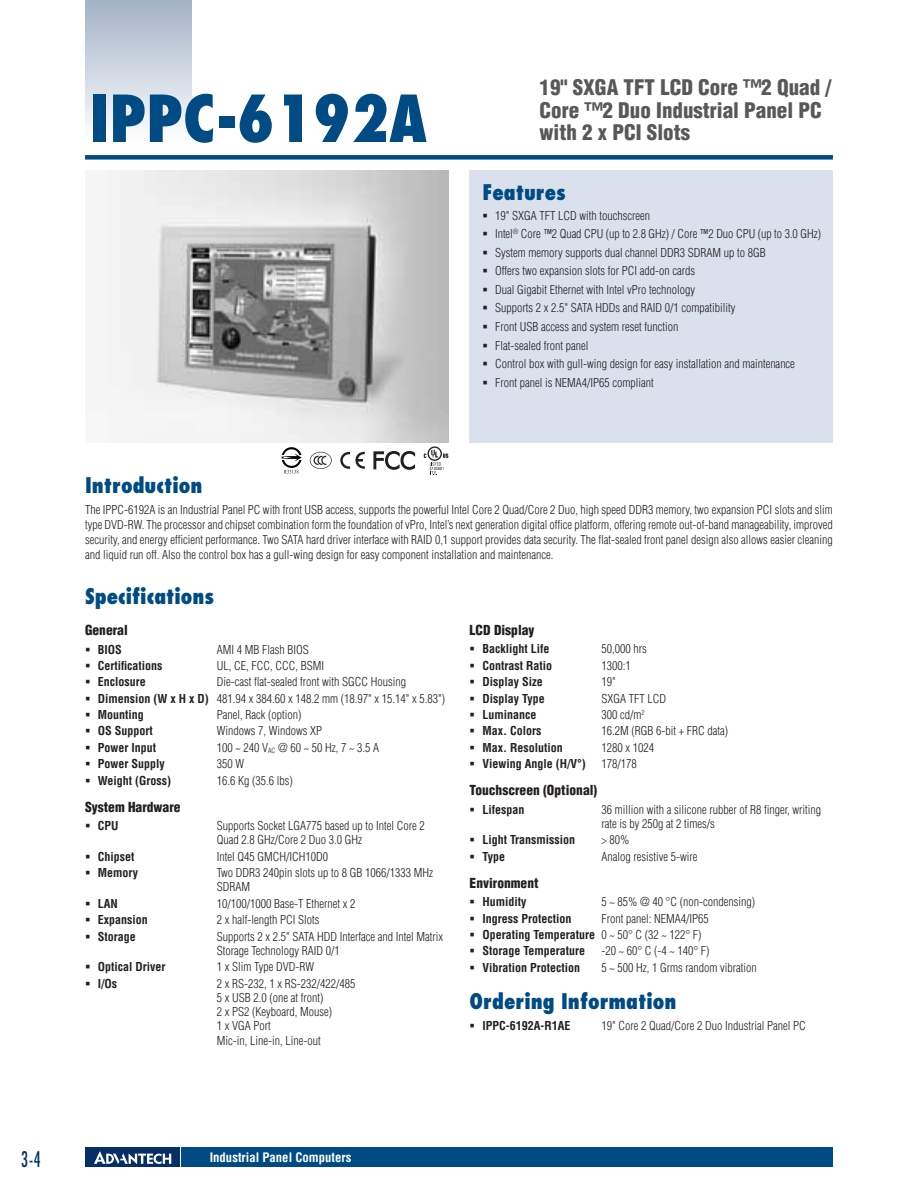
<style>
.page{position:relative;width:918px;height:1188px;background:#fff}
.page>*{position:absolute;margin:0;border:0;box-sizing:border-box;transform-origin:0 0}
.DS_Model_Name_1P{font:800 condensed 63px "Futura";color:#004b84}
.DS_Headline-1P{font:900 condensed 21px/22.5px "Helvetica";color:#57585a}
.DS_Paragraph_Header{font:800 condensed 21px "Futura";color:#004b84}
.t1{font:condensed 21px "Futura";color:#072f67;scale:.8 1}
.DS_Paragraph_Subhead{font:900 condensed 13.5px "Helvetica";color:#231f20}
.t2{font:700 condensed 12.75px "Helvetica";color:#fff}
.DS_Spec_Data___Title{font:300 condensed 12px/14.2px "Helvetica";color:#231f20}
.DS_Body_Text{font:300 condensed 12px/15px "Helvetica";color:#231f20;text-align:justify}
.DS_Feature{font:300 condensed 12px "Helvetica";color:#231f20}
.DS_Spec_Data___Title-2{font:700 condensed 12px "Helvetica";color:#231f20}
.s1{font-weight:700}
.s2{font-weight:300}
</style>
<div class="page">
<div style="left:85px;top:155px;width:748px;height:5px;background:#004b84"></div>
<div style="left:85px;top:0;width:106px;height:143px;background:linear-gradient(to bottom,#a3b2c7,#fefeff)"></div>
<div style="left:182px;top:1147px;width:651px;height:20px;background:#004b84"></div>
<div style="left:85px;top:1147px;width:95px;height:20px;background:#072f67"></div>
<svg style="left:94px;top:1151px;width:77px;height:13px"></svg>
<div style="left:470px;top:170px;width:363px;height:272px;background:#dae1ed"></div>
<svg style="left:310px;top:452px;width:22px;height:17px"></svg>
<svg style="left:373px;top:451px;width:42px;height:18px"></svg>
<svg style="left:340px;top:452px;width:25px;height:17px"></svg>
<svg style="left:424px;top:446px;width:24px;height:29px"></svg>
<svg style="left:281px;top:447px;width:21px;height:27px"></svg>
<img style="left:108px;top:170px;width:340px;height:272px">
<h2 class="t1" style="left:21px;top:1146px;width:26px">3-4</h2>
<p class="DS_Model_Name_1P" style="left:89px;top:78px;width:340px">IPPC-6192A</p>
<p class="DS_Headline-1P" style="left:540px;top:76px;width:293px">19" SXGA TFT LCD Core ™2 Quad /<br>Core ™2 Duo Industrial Panel PC with 2 x PCI Slots</p>
<p class="DS_Paragraph_Header" style="left:482px;top:178px;width:85px">Features</p>
<p class="DS_Feature" style="left:495px;top:209px;width:156px">19" SXGA TFT LCD with touchscreen</p>
<p class="DS_Feature" style="left:495px;top:227px;width:327px">Intel<sup>®</sup> Core ™2 Quad CPU (up to 2.8 GHz) / Core ™2 Duo CPU (up to 3.0 GHz)</p>
<p class="DS_Feature" style="left:495px;top:246px;width:272px">System memory supports dual channel DDR3 SDRAM up to 8GB</p>
<p class="DS_Feature" style="left:495px;top:264px;width:201px">Offers two expansion slots for PCI add-on cards</p>
<p class="DS_Feature" style="left:495px;top:283px;width:201px">Dual Gigabit Ethernet with Intel vPro technology</p>
<p class="DS_Feature" style="left:495px;top:301px;width:242px">Supports 2 x 2.5" SATA HDDs and RAID 0/1 compatibility</p>
<p class="DS_Feature" style="left:495px;top:320px;width:185px">Front USB access and system reset function</p>
<p class="DS_Feature" style="left:495px;top:338px;width:95px">Flat-sealed front panel</p>
<p class="DS_Feature" style="left:495px;top:357px;width:301px">Control box with gull-wing design for easy installation and maintenance</p>
<p class="DS_Feature" style="left:495px;top:375px;width:160px">Front panel is NEMA4/IP65 compliant</p>
<p class="DS_Paragraph_Header" style="left:85px;top:472px;width:119px">Introduction</p>
<p class="DS_Body_Text" style="left:85px;top:503px;width:749px">The IPPC-6192A is an Industrial Panel PC with front USB access, supports the powerful Intel Core 2 Quad/Core 2 Duo, high speed DDR3 memory, two expansion PCI slots and slim type DVD-RW. The processor and chipset combination form the foundation of vPro, Intel’s next generation digital office platform, offering remote out-of-band manageability, improved security, and energy efficient performance. Two SATA hard driver interface with RAID 0,1 support provides data security. The flat-sealed front panel design also allows easier cleaning and liquid run off. Also the control box has a gull-wing design for easy component installation and maintenance.</p>
<p class="DS_Paragraph_Header" style="left:85px;top:582px;width:131px">Specifications</p>
<p class="DS_Paragraph_Subhead" style="left:85px;top:622px;width:44px">General</p>
<p class="DS_Spec_Data___Title-2" style="left:98px;top:642px;width:26px">BIOS</p>
<p class="DS_Spec_Data___Title" style="left:217px;top:642px;width:93px">AMI 4 MB Flash BIOS</p>
<p class="DS_Spec_Data___Title-2" style="left:98px;top:658px;width:66px">Certifications</p>
<p class="DS_Spec_Data___Title" style="left:217px;top:658px;width:109px">UL, CE, FCC, CCC, BSMI</p>
<p class="DS_Spec_Data___Title-2" style="left:98px;top:675px;width:49px">Enclosure</p>
<p class="DS_Spec_Data___Title" style="left:217px;top:675px;width:191px">Die-cast flat-sealed front with SGCC Housing</p>
<p class="DS_Spec_Data___Title" style="left:98px;top:691px;width:349px"><span class="s1">Dimension (W x H x D)</span> 481.94 x 384.60 x 148.2 mm (18.97" x 15.14" x 5.83")</p>
<p class="DS_Spec_Data___Title-2" style="left:98px;top:707px;width:48px">Mounting</p>
<p class="DS_Spec_Data___Title" style="left:217px;top:707px;width:86px">Panel, Rack (option)</p>
<p class="DS_Spec_Data___Title-2" style="left:98px;top:724px;width:57px">OS Support</p>
<p class="DS_Spec_Data___Title" style="left:217px;top:724px;width:107px">Windows 7, Windows XP</p>
<p class="DS_Spec_Data___Title-2" style="left:98px;top:740px;width:60px">Power Input</p>
<p class="DS_Spec_Data___Title" style="left:217px;top:740px;width:164px">100 ~ 240 V<sub>AC</sub> @ 60 ~ 50 Hz, 7 ~ 3.5 A</p>
<p class="DS_Spec_Data___Title-2" style="left:98px;top:757px;width:69px">Power Supply</p>
<p class="DS_Spec_Data___Title" style="left:217px;top:757px;width:29px">350 W</p>
<p class="DS_Spec_Data___Title-2" style="left:98px;top:773px;width:75px">Weight (Gross)</p>
<p class="DS_Spec_Data___Title" style="left:217px;top:773px;width:77px">16.6 Kg (35.6 lbs)</p>
<p class="DS_Paragraph_Subhead" style="left:85px;top:798px;width:97px">System Hardware</p>
<p class="DS_Spec_Data___Title-2" style="left:98px;top:819px;width:22px">CPU</p>
<p class="DS_Spec_Data___Title" style="left:217px;top:819px;width:209px">Supports Socket LGA775 based up to Intel Core 2<br>Quad 2.8 GHz/Core 2 Duo 3.0 GHz</p>
<p class="DS_Spec_Data___Title-2" style="left:98px;top:849px;width:38px">Chipset</p>
<p class="DS_Spec_Data___Title" style="left:217px;top:849px;width:113px">Intel Q45 GMCH/ICH10D0</p>
<p class="DS_Spec_Data___Title-2" style="left:98px;top:866px;width:42px">Memory</p>
<p class="DS_Spec_Data___Title" style="left:217px;top:866px;width:218px">Two DDR3 240pin slots up to 8 GB 1066/1333 MHz<br>SDRAM</p>
<p class="DS_Spec_Data___Title-2" style="left:98px;top:896px;width:22px">LAN</p>
<p class="DS_Spec_Data___Title" style="left:217px;top:896px;width:140px">10/100/1000 Base-T Ethernet x 2</p>
<p class="DS_Spec_Data___Title-2" style="left:98px;top:913px;width:51px">Expansion</p>
<p class="DS_Spec_Data___Title" style="left:217px;top:913px;width:104px">2 x half-length PCI Slots</p>
<p class="DS_Spec_Data___Title-2" style="left:98px;top:929px;width:40px">Storage</p>
<p class="DS_Spec_Data___Title" style="left:217px;top:929px;width:228px">Supports 2 x 2.5" SATA HDD Interface and Intel Matrix<br>Storage Technology RAID 0/1</p>
<p class="DS_Spec_Data___Title-2" style="left:98px;top:960px;width:69px">Optical Driver</p>
<p class="DS_Spec_Data___Title" style="left:217px;top:960px;width:99px">1 x Slim Type DVD-RW</p>
<p class="DS_Spec_Data___Title-2" style="left:98px;top:976px;width:21px">I/Os</p>
<p class="DS_Spec_Data___Title" style="left:217px;top:976px;width:140px">2 x RS-232, 1 x RS-232/422/485<br>5 x USB 2.0 (one at front)<br>2 x PS2 (Keyboard, Mouse)<br>1 x VGA Port<br>Mic-in, Line-in, Line-out</p>
<p class="DS_Paragraph_Subhead" style="left:470px;top:622px;width:66px">LCD Display</p>
<p class="DS_Spec_Data___Title-2" style="left:482px;top:642px;width:69px">Backlight Life</p>
<p class="DS_Spec_Data___Title" style="left:601px;top:642px;width:47px">50,000 hrs</p>
<p class="DS_Spec_Data___Title-2" style="left:482px;top:658px;width:71px">Contrast Ratio</p>
<p class="DS_Spec_Data___Title" style="left:601px;top:658px;width:31px">1300:1</p>
<p class="DS_Spec_Data___Title-2" style="left:482px;top:675px;width:62px">Display Size</p>
<p class="DS_Spec_Data___Title" style="left:601px;top:675px;width:16px">19"</p>
<p class="DS_Spec_Data___Title-2" style="left:482px;top:691px;width:64px">Display Type</p>
<p class="DS_Spec_Data___Title" style="left:601px;top:691px;width:66px">SXGA TFT LCD</p>
<p class="DS_Spec_Data___Title-2" style="left:482px;top:707px;width:55px">Luminance</p>
<p class="DS_Spec_Data___Title" style="left:601px;top:707px;width:45px">300 cd/m<sup>2</sup></p>
<p class="DS_Spec_Data___Title-2" style="left:482px;top:724px;width:60px">Max. Colors</p>
<p class="DS_Spec_Data___Title" style="left:601px;top:724px;width:128px">16.2M (RGB 6-bit + FRC data)</p>
<p class="DS_Spec_Data___Title-2" style="left:482px;top:740px;width:82px">Max. Resolution</p>
<p class="DS_Spec_Data___Title" style="left:601px;top:740px;width:54px">1280 x 1024</p>
<p class="DS_Spec_Data___Title-2" style="left:482px;top:756px;width:105px">Viewing Angle (H/V°)</p>
<p class="DS_Spec_Data___Title" style="left:601px;top:757px;width:37px">178/178</p>
<p class="DS_Paragraph_Subhead" style="left:470px;top:782px;width:129px">Touchscreen (Optional)</p>
<p class="DS_Spec_Data___Title-2" style="left:482px;top:802px;width:43px">Lifespan</p>
<p class="DS_Spec_Data___Title" style="left:601px;top:802px;width:221px">36 million with a silicone rubber of R8 finger, writing rate is by 250g at 2 times/s</p>
<p class="DS_Spec_Data___Title-2" style="left:482px;top:833px;width:94px">Light Transmission</p>
<p class="DS_Spec_Data___Title" style="left:601px;top:833px;width:29px">&gt; 80%</p>
<p class="DS_Spec_Data___Title-2" style="left:482px;top:849px;width:24px">Type</p>
<p class="DS_Spec_Data___Title" style="left:601px;top:849px;width:97px">Analog resistive 5-wire</p>
<p class="DS_Paragraph_Subhead" style="left:470px;top:874px;width:70px">Environment</p>
<p class="DS_Spec_Data___Title-2" style="left:482px;top:895px;width:46px">Humidity</p>
<p class="DS_Spec_Data___Title" style="left:601px;top:895px;width:155px">5 ~ 85% @ 40 °C (non-condensing)</p>
<p class="DS_Spec_Data___Title-2" style="left:482px;top:911px;width:90px">Ingress Protection</p>
<p class="DS_Spec_Data___Title" style="left:601px;top:911px;width:109px">Front panel: NEMA4/IP65</p>
<p class="DS_Spec_Data___Title-2" style="left:482px;top:927px;width:221px">Operating Temperature <span class="s2">0 ~ 50° C (32 ~ 122° F)</span></p>
<p class="DS_Spec_Data___Title-2" style="left:482px;top:944px;width:104px">Storage Temperature</p>
<p class="DS_Spec_Data___Title" style="left:601px;top:944px;width:110px">-20 ~ 60° C (-4 ~ 140° F)</p>
<p class="DS_Spec_Data___Title-2" style="left:482px;top:960px;width:99px">Vibration Protection</p>
<p class="DS_Spec_Data___Title" style="left:601px;top:960px;width:157px">5 ~ 500 Hz, 1 Grms random vibration</p>
<p class="DS_Paragraph_Header" style="left:470px;top:988px;width:208px">Ordering Information</p>
<p class="DS_Spec_Data___Title-2" style="left:482px;top:1018px;width:90px">IPPC-6192A-R1AE</p>
<p class="DS_Spec_Data___Title" style="left:601px;top:1018px;width:206px">19" Core 2 Quad/Core 2 Duo Industrial Panel PC</p>
<p class="t2" style="left:210px;top:1150px;width:143px">Industrial Panel Computers</p>
</div>
